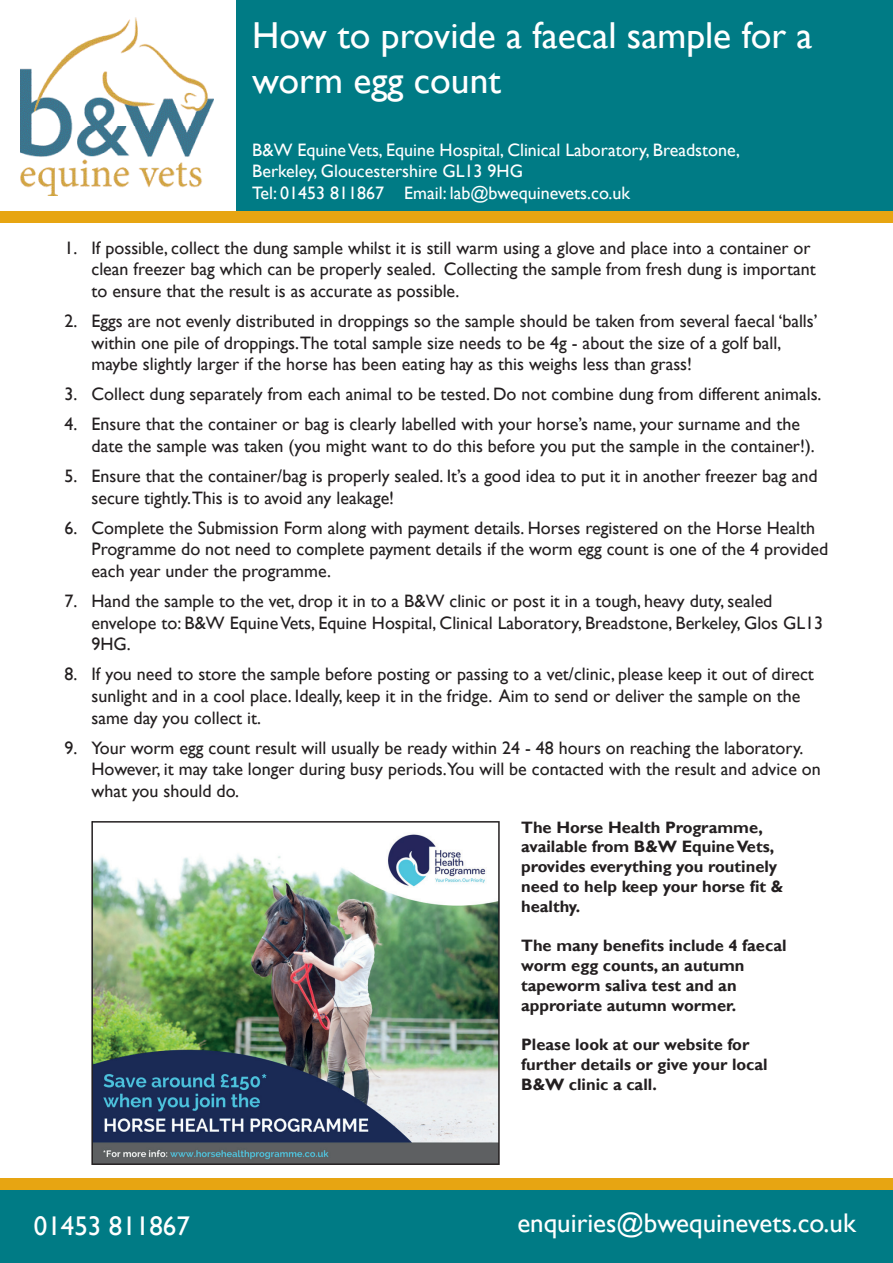
<style>
.page{position:relative;width:893px;height:1263px;background:#fff}
.page>*{position:absolute;margin:0;border:0;box-sizing:border-box;transform-origin:0 0}
.t1{font:37.5px/45px "Gill Sans";color:#fff}
.t2{font:27px "Gill Sans";color:#fff}
.t3{font:18px/21.6px "Gill Sans";color:#231f20}
.t4{font:18px/21.6px "Gill Sans";color:#fff}
.t5{font:700 16.5px/19.8px "Gill Sans";color:#231f20}
</style>
<div class="page">
<img style="left:21px;top:18px;width:192px;height:178px">
<div style="left:237px;top:0;width:656px;height:215px;background:#007b85"></div>
<div style="left:0;top:211px;width:893px;height:11px;background:#e7a512"></div>
<div style="left:0;top:1187px;width:893px;height:76px;background:#007b85"></div>
<div style="left:0;top:1178px;width:893px;height:11px;background:#e7a512"></div>
<img style="left:91px;top:821px;width:409px;height:344px">
<h1 class="t1" style="left:252px;top:13px;width:562px">How to provide a faecal sample for a worm egg count</h1>
<p class="t4" style="left:252px;top:139px;width:489px">B&amp;W Equine Vets, Equine Hospital, Clinical Laboratory, Breadstone,<br>Berkeley, Gloucestershire GL13 9HG<br>Tel: 01453 811867 Email: lab@bwequinevets.co.uk</p>
<p class="t3" style="left:91px;top:237px;width:726px;text-indent:-27px">1. If possible, collect the dung sample whilst it is still warm using a glove and place into a container or clean freezer bag which can be properly sealed. Collecting the sample from fresh dung is important to ensure that the result is as accurate as possible.</p>
<p class="t3" style="left:91px;top:310px;width:728px;text-indent:-27px">2. Eggs are not evenly distributed in droppings so the sample should be taken from several faecal ‘balls’ within one pile of droppings.The total sample size needs to be 4g - about the size of a golf ball, maybe slightly larger if the horse has been eating hay as this weighs less than grass!</p>
<p class="t3" style="left:64px;top:384px;width:759px">3. Collect dung separately from each animal to be tested. Do not combine dung from different animals.</p>
<p class="t3" style="left:91px;top:414px;width:725px;text-indent:-27px">4. Ensure that the container or bag is clearly labelled with your horse’s name, your surname and the date the sample was taken (you might want to do this before you put the sample in the container!).</p>
<p class="t3" style="left:91px;top:466px;width:727px;text-indent:-27px">5. Ensure that the container/bag is properly sealed. It’s a good idea to put it in another freezer bag and secure tightly.This is to avoid any leakage!</p>
<p class="t3" style="left:91px;top:517px;width:738px;text-indent:-27px">6. Complete the Submission Form along with payment details. Horses registered on the Horse Health<br>Programme do not need to complete payment details if the worm egg count is one of the 4 provided each year under the programme.</p>
<p class="t3" style="left:91px;top:591px;width:733px;text-indent:-27px">7. Hand the sample to the vet, drop it in to a B&amp;W clinic or post it in a tough, heavy duty, sealed envelope to: B&amp;W Equine Vets, Equine Hospital, Clinical Laboratory, Breadstone, Berkeley, Glos GL13<br>9HG.</p>
<p class="t3" style="left:91px;top:664px;width:724px;text-indent:-27px">8. If you need to store the sample before posting or passing to a vet/clinic, please keep it out of direct sunlight and in a cool place. Ideally, keep it in the fridge. Aim to send or deliver the sample on the same day you collect it.</p>
<p class="t3" style="left:91px;top:737px;width:731px;text-indent:-27px">9. Your worm egg count result will usually be ready within 24 - 48 hours on reaching the laboratory.<br>However, it may take longer during busy periods.You will be contacted with the result and advice on what you should do.</p>
<p class="t5" style="left:521px;top:817px;width:263px">The Horse Health Programme, available from B&amp;W Equine Vets, provides everything you routinely need to help keep your horse fit &amp; healthy.</p>
<p class="t5" style="left:521px;top:936px;width:267px">The many benefits include 4 faecal worm egg counts, an autumn tapeworm saliva test and an approriate autumn wormer.</p>
<p class="t5" style="left:521px;top:1035px;width:248px">Please look at our website for further details or give your local<br>B&amp;W clinic a call.</p>
<h2 class="t2" style="left:34px;top:1210px;width:158px">01453 811867</h2>
<h2 class="t2" style="left:517px;top:1207px;width:340px">enquiries@bwequinevets.co.uk</h2>
</div>
